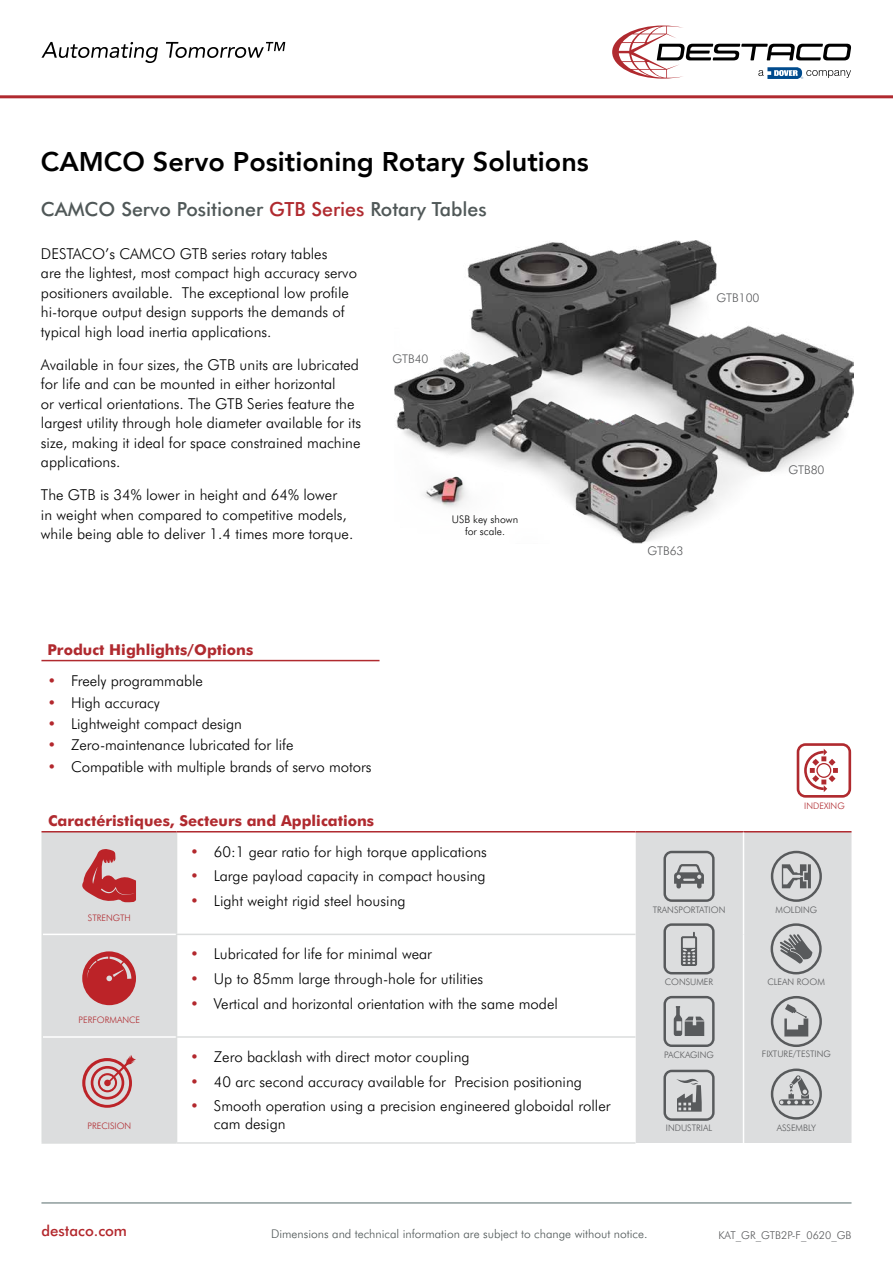
<style>
.page{position:relative;width:893px;height:1263px;background:#fff}
.page>*{position:absolute;margin:0;border:0;box-sizing:border-box;transform-origin:0 0}
.t1{font:800 27px "Avenir";color:#000}
.t2{font:500 19.5px "Futura BT";color:#505858}
.t3{font:300 15px/19.5px "Futura BT";color:#000}
.t4{font:700 15px "Futura BT";color:#b02a2f}
.t5{font:500 15px "Futura BT";color:#b3282d}
.t6{font:300 12px "Futura BT";color:#505858}
.t7{font:300 12px "Futura BT";color:#58595b}
.t8{font:300 10.8px "Futura BT";color:#58595b}
.t9{font:300 10.5px/12px "Futura BT";color:#000;text-align:center}
.t10{font:300 9px "Futura BT";color:#58595b}
.t11{font:300 9px "Futura BT";color:#b02a2f}
.s1{color:#b02a2f}
.s2{color:#b3282d}
</style>
<div class="page">
<hr style="left:41px;top:1202px;width:810px;height:2px;background:#8e9c9c">
<svg style="left:612px;top:26px;width:239px;height:53px"></svg>
<hr style="left:0;top:95px;width:893px;height:3px;background:#b02a2f">
<svg style="left:41px;top:42px;width:117px;height:21px"></svg>
<svg style="left:166px;top:42px;width:119px;height:16px"></svg>
<div style="left:43px;top:832px;width:808px;height:311px;background:#dcddde"></div>
<svg style="left:177px;top:832px;width:458px;height:310px"></svg>
<hr style="left:41px;top:832px;width:2px;height:102px;background:#dbdddd">
<hr style="left:176px;top:832px;width:1px;height:102px;background:#dbdddd">
<hr style="left:41px;top:934px;width:2px;height:103px;background:#dbdddd">
<hr style="left:176px;top:934px;width:459px;height:1px;background:#dbdddd">
<hr style="left:41px;top:1037px;width:2px;height:105px;background:#dbdddd">
<hr style="left:176px;top:1036px;width:459px;height:2px;background:#dbdddd">
<hr style="left:41px;top:1142px;width:136px;height:2px;background:#dbdddd">
<hr style="left:177px;top:1142px;width:458px;height:2px;background:#dbdddd">
<hr style="left:41px;top:831px;width:136px;height:1px;background:#b02a2f">
<hr style="left:177px;top:831px;width:458px;height:1px;background:#b02a2f">
<hr style="left:635px;top:831px;width:108px;height:1px;background:#b02a2f">
<hr style="left:743px;top:831px;width:108px;height:1px;background:#b02a2f">
<hr style="left:743px;top:832px;width:1px;height:102px;background:#fff">
<hr style="left:743px;top:934px;width:1px;height:103px;background:#fff">
<hr style="left:743px;top:1037px;width:1px;height:106px;background:#fff">
<hr style="left:41px;top:660px;width:338px;height:1px;background:#b02a2f">
<svg style="left:82px;top:849px;width:54px;height:53px;background:#cb7b7e"></svg>
<svg style="left:43px;top:934px;width:134px;height:208px;background:#d8c9ca"></svg>
<svg style="left:797px;top:743px;width:54px;height:55px"></svg>
<svg style="left:663px;top:851px;width:52px;height:51px;background:#b2b3b4"></svg>
<svg style="left:771px;top:851px;width:51px;height:51px;background:#b5b6b8"></svg>
<svg style="left:663px;top:923px;width:52px;height:51px;background:#b7b8ba"></svg>
<svg style="left:663px;top:996px;width:52px;height:51px;background:#aeafb0"></svg>
<svg style="left:663px;top:1070px;width:52px;height:51px;background:#b1b2b3"></svg>
<svg style="left:771px;top:996px;width:51px;height:51px;background:#b7b8b9"></svg>
<svg style="left:771px;top:1068px;width:51px;height:51px;background:#b8b9ba"></svg>
<svg style="left:771px;top:923px;width:51px;height:51px;background:#b0b2b3"></svg>
<img style="left:394px;top:240px;width:459px;height:304px">
<h1 class="t1" style="left:41px;top:141px;width:549px">CAMCO Servo Positioning Rotary Solutions</h1>
<h2 class="t2" style="left:41px;top:197px;width:447px">CAMCO Servo Positioner <span class="s1">GTB Series</span> Rotary Tables</h2>
<p class="t3" style="left:41px;top:243px;width:318px">DESTACO’s CAMCO GTB series rotary tables<br>are the lightest, most compact high accuracy servo positioners available. The exceptional low profile hi-torque output design supports the demands of typical high load inertia applications.</p>
<p class="t3" style="left:41px;top:354px;width:322px">Available in four sizes, the GTB units are lubricated for life and can be mounted in either horizontal<br>or vertical orientations. The GTB Series feature the largest utility through hole diameter available for its size, making it ideal for space constrained machine applications.</p>
<p class="t3" style="left:41px;top:485px;width:314px">The GTB is 34% lower in height and 64% lower<br>in weight when compared to competitive models, while being able to deliver 1.4 times more torque.</p>
<p class="t7" style="left:392px;top:351px;width:38px">GTB40</p>
<p class="t9" style="left:452px;top:513px;width:68px">USB key shown for scale.</p>
<p class="t4" style="left:47px;top:640px;width:207px">Product Highlights/Options</p>
<p class="t3" style="left:47px;top:671px;width:157px"><span class="s2">•</span> Freely programmable</p>
<p class="t3" style="left:47px;top:692px;width:114px"><span class="s2">•</span> High accuracy</p>
<p class="t3" style="left:47px;top:714px;width:196px"><span class="s2">•</span> Lightweight compact design</p>
<p class="t3" style="left:47px;top:735px;width:248px"><span class="s2">•</span> Zero-maintenance lubricated for life</p>
<p class="t3" style="left:47px;top:757px;width:325px"><span class="s2">•</span> Compatible with multiple brands of servo motors</p>
<p class="t4" style="left:48px;top:811px;width:327px">Caractéristiques, Secteurs and Applications</p>
<p class="t11" style="left:88px;top:912px;width:44px">STRENGTH</p>
<p class="t11" style="left:79px;top:1015px;width:63px">PERFORMANCE</p>
<p class="t11" style="left:88px;top:1121px;width:45px">PRECISION</p>
<p class="t3" style="left:190px;top:841px;width:298px"><span class="s2">•</span> 60:1 gear ratio for high torque applications</p>
<p class="t3" style="left:190px;top:866px;width:297px"><span class="s2">•</span> Large payload capacity in compact housing</p>
<p class="t3" style="left:190px;top:891px;width:217px"><span class="s2">•</span> Light weight rigid steel housing</p>
<p class="t3" style="left:190px;top:944px;width:243px"><span class="s2">•</span> Lubricated for life for minimal wear</p>
<p class="t3" style="left:190px;top:969px;width:295px"><span class="s2">•</span> Up to 85mm large through-hole for utilities</p>
<p class="t3" style="left:190px;top:994px;width:369px"><span class="s2">•</span> Vertical and horizontal orientation with the same model</p>
<p class="t3" style="left:190px;top:1047px;width:281px"><span class="s2">•</span> Zero backlash with direct motor coupling</p>
<p class="t3" style="left:190px;top:1071px;width:393px"><span class="s2">•</span> 40 arc second accuracy available for Precision positioning</p>
<p class="t3" style="left:214px;top:1097px;width:398px;line-height:18px;text-indent:-24px"><span class="s2">•</span> Smooth operation using a precision engineered globoidal roller cam design</p>
<p class="t7" style="left:717px;top:290px;width:44px">GTB100</p>
<p class="t7" style="left:647px;top:543px;width:38px">GTB63</p>
<p class="t7" style="left:788px;top:462px;width:38px">GTB80</p>
<p class="t11" style="left:804px;top:800px;width:42px">INDEXING</p>
<p class="t10" style="left:653px;top:904px;width:74px">TRANSPORTATION</p>
<p class="t10" style="left:775px;top:904px;width:43px">MOLDING</p>
<p class="t10" style="left:665px;top:976px;width:50px">CONSUMER</p>
<p class="t10" style="left:767px;top:976px;width:59px">CLEAN ROOM</p>
<p class="t10" style="left:664px;top:1049px;width:51px">PACKAGING</p>
<p class="t10" style="left:762px;top:1048px;width:71px">FIXTURE/TESTING</p>
<p class="t10" style="left:666px;top:1123px;width:48px">INDUSTRIAL</p>
<p class="t10" style="left:777px;top:1122px;width:41px">ASSEMBLY</p>
<p class="t5" style="left:41px;top:1222px;width:87px">destaco.com</p>
<p class="t6" style="left:271px;top:1226px;width:378px">Dimensions and technical information are subject to change without notice.</p>
<p class="t8" style="left:718px;top:1228px;width:135px">KAT_GR_GTB2P-F_0620_GB</p>
</div>
